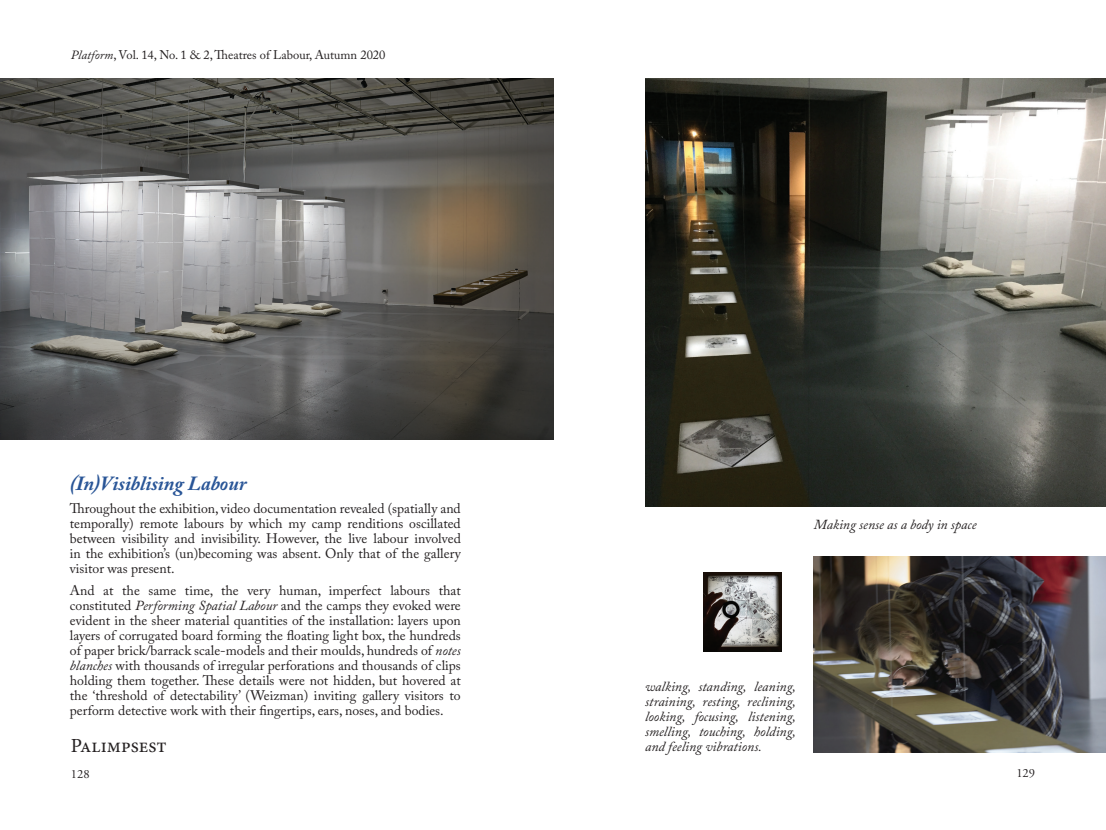
<style>
.page{position:relative;width:1106px;height:830px;background:#fff}
.page>*{position:absolute;margin:0;border:0;box-sizing:border-box;transform-origin:0 0}
.t1{font:italic 700 20px "Adobe Caslon Pro";color:#295597}
.t2{font:20px "Minion Pro";color:#231f20}
.t3{font:13.75px/15px "Adobe Caslon Pro";color:#231f20;text-align:justify}
.t4{font:italic 13.75px/15px "Adobe Caslon Pro";color:#231f20;text-align:justify}
.t5{font:12.5px "Adobe Caslon Pro";color:#231f20}
.t6{font:12.5px "Adobe Garamond Pro";color:#231f20}
.s1{font-style:italic}
</style>
<div class="page">
<img style="left:703px;top:572px;width:78px;height:78px">
<img style="left:814px;top:556px;width:292px;height:196px">
<img style="left:645px;top:78px;width:461px;height:428px">
<img style="left:0;top:78px;width:553px;height:361px">
<p class="t5" style="left:71px;top:47px;width:316px"><span class="s1">Platform</span>, Vol. 14, No. 1 &amp; 2, Theatres of Labour, Autumn 2020</p>
<h1 class="t1" style="left:70px;top:471px;width:178px">(In)Visiblising Labour</h1>
<p class="t3" style="left:70px;top:500px;width:392px">Throughout the exhibition, video documentation revealed (spatially and temporally) remote labours by which my camp renditions oscillated between visibility and invisibility. However, the live labour involved in the exhibition’s (un)becoming was absent. Only that of the gallery visitor was present.</p>
<p class="t3" style="left:70px;top:582px;width:392px">And at the same time, the very human, imperfect labours that constituted <span class="s1">Performing Spatial Labour</span> and the camps they evoked were evident in the sheer material quantities of the installation: layers upon layers of corrugated board forming the floating light box, the hundreds of paper brick/barrack scale-models and their moulds, hundreds of <span class="s1">notes blanches</span> with thousands of irregular perforations and thousands of clips holding them together. These details were not hidden, but hovered at the ‘threshold of detectability’ (Weizman) inviting gallery visitors to perform detective work with their fingertips, ears, noses, and bodies.</p>
<h1 class="t2" style="left:71px;top:732px;width:97px">Palimpsest</h1>
<p class="t4" style="left:814px;top:516px;width:164px">Making sense as a body in space</p>
<p class="t4" style="left:645px;top:678px;width:152px">walking, standing, leaning, straining, resting, reclining, looking, focusing, listening, smelling, touching, holding, and feeling vibrations.</p>
<p class="t6" style="left:71px;top:765px;width:20px">128</p>
<p class="t6" style="left:1016px;top:765px;width:20px">129</p>
</div>
